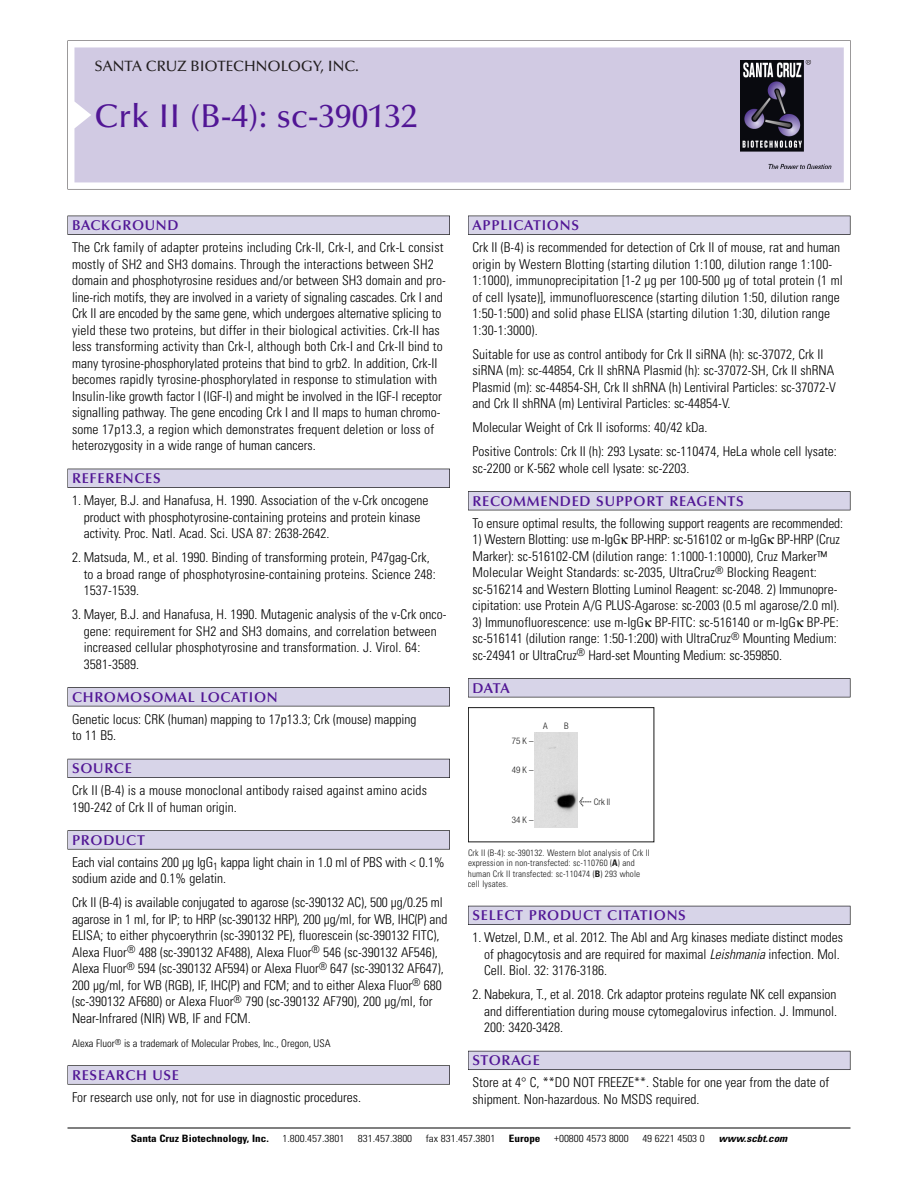
<style>
.page{position:relative;width:918px;height:1188px;background:#fff}
.page>*{position:absolute;margin:0;border:0;box-sizing:border-box;transform-origin:0 0}
.t1{font:500 33px "Optima";color:#511695}
.t2{font:500 15px "Optima";color:#231f20}
.t3{font:600 14.25px "Optima";letter-spacing:.05em;color:#511695}
.t4{font:300 condensed 13.5px/16.5px "Univers";color:#000}
.t5{font:300 condensed 10.5px "Univers";color:#000}
.t6{font:300 condensed 10.2px "Univers";color:#000;scale:1.1 1}
.t7{font:700 condensed 10.2px "Univers";color:#000;scale:1.1 1}
.t8{font:italic 700 condensed 10.2px "Univers";color:#000;scale:1.1 1}
.t9{font:300 condensed 9px/10.5px "Univers";letter-spacing:.015em;color:#191919}
.t10{font:300 condensed 9px "Helvetica Neue";color:#191919}
.s1{font-family:"Meta Plus";font-weight:400;font-stretch:normal;font-size:10.5px}
.s2{font-weight:700}
.s3{font-style:italic}
</style>
<div class="page">
<svg style="left:74px;top:41px;width:777px;height:148px"></svg>
<div style="left:74px;top:47px;width:770px;height:135px;background:#d1cae3"></div>
<img style="left:741px;top:60px;width:90px;height:108px">
<div style="left:68px;top:216px;width:382px;height:19px;background:#535256"></div>
<div style="left:68px;top:216px;width:381px;height:18px;background:#d7d4e8"></div>
<div style="left:68px;top:469px;width:382px;height:19px;background:#525156"></div>
<div style="left:68px;top:469px;width:381px;height:18px;background:#d7d4e8"></div>
<div style="left:68px;top:687px;width:382px;height:19px;background:#545357"></div>
<div style="left:68px;top:688px;width:381px;height:18px;background:#d7d4e8"></div>
<div style="left:68px;top:759px;width:382px;height:19px;background:#535259"></div>
<div style="left:68px;top:759px;width:381px;height:18px;background:#d7d4e8"></div>
<svg style="left:68px;top:830px;width:382px;height:20px"></svg>
<div style="left:68px;top:831px;width:381px;height:18px;background:#d7d4e8"></div>
<svg style="left:68px;top:1065px;width:382px;height:20px"></svg>
<div style="left:68px;top:1066px;width:381px;height:18px;background:#d7d4e8"></div>
<div style="left:468px;top:216px;width:382px;height:19px;background:#535256"></div>
<div style="left:468px;top:216px;width:382px;height:18px;background:#d7d4e8"></div>
<div style="left:468px;top:491px;width:382px;height:19px;background:#515155"></div>
<div style="left:468px;top:492px;width:382px;height:18px;background:#d7d4e8"></div>
<div style="left:468px;top:678px;width:382px;height:19px;background:#545357"></div>
<div style="left:468px;top:679px;width:382px;height:18px;background:#d7d4e8"></div>
<div style="left:468px;top:906px;width:382px;height:19px;background:#535259"></div>
<div style="left:468px;top:906px;width:382px;height:18px;background:#d7d4e8"></div>
<div style="left:468px;top:1051px;width:382px;height:19px;background:#595860"></div>
<div style="left:468px;top:1051px;width:382px;height:18px;background:#d7d4e8"></div>
<hr style="left:68px;top:1128px;width:782px;height:1px;background:#000">
<div style="left:468px;top:707px;width:186px;height:135px;border:1px solid #191919"></div>
<img style="left:535px;top:732px;width:42px;height:96px">
<p class="t2" style="left:94px;top:60px;width:266px">SANTA CRUZ BIOTECHNOLOGY, INC.</p>
<p class="t1" style="left:94px;top:102px;width:325px">Crk II (B-4): sc-390132</p>
<p class="t3" style="left:72px;top:219px;width:108px">BACKGROUND</p>
<p class="t4" style="left:72px;top:240px;width:375px">The Crk family of adapter proteins including Crk-II, Crk-I, and Crk-L consist mostly of SH2 and SH3 domains. Through the interactions between SH2 domain and phosphotyrosine residues and/or between SH3 domain and pro&shy;line-rich motifs, they are involved in a variety of signaling cascades. Crk I and Crk II are encoded by the same gene, which undergoes alternative splicing to yield these two proteins, but differ in their biological activities. Crk-II has less transforming activity than Crk-I, although both Crk-I and Crk-II bind to many tyrosine-phosphorylated proteins that bind to grb2. In addition, Crk-II becomes rapidly tyrosine-phosphorylated in response to stimulation with Insulin-like growth factor I (IGF-I) and might be involved in the IGF-I receptor signalling pathway. The gene encoding Crk I and II maps to human chromo&shy;some 17p13.3, a region which demonstrates frequent deletion or loss of heterozygosity in a wide range of human cancers.</p>
<p class="t3" style="left:72px;top:472px;width:90px">REFERENCES</p>
<p class="t4" style="left:84px;top:493px;width:346px;text-indent:-12px">1. Mayer, B.J. and Hanafusa, H. 1990. Association of the v-Crk oncogene product with phosphotyrosine-containing proteins and protein kinase activity. Proc. Natl. Acad. Sci. USA 87: 2638-2642.</p>
<p class="t4" style="left:84px;top:550px;width:353px;text-indent:-12px">2. Matsuda, M., et al. 1990. Binding of transforming protein, P47gag-Crk, to a broad range of phosphotyrosine-containing proteins. Science 248:<br>1537-1539.</p>
<p class="t4" style="left:84px;top:607px;width:364px;text-indent:-12px">3. Mayer, B.J. and Hanafusa, H. 1990. Mutagenic analysis of the v-Crk onco&shy;gene: requirement for SH2 and SH3 domains, and correlation between increased cellular phosphotyrosine and transformation. J. Virol. 64:<br>3581-3589.</p>
<p class="t3" style="left:72px;top:691px;width:207px">CHROMOSOMAL LOCATION</p>
<p class="t4" style="left:72px;top:712px;width:346px">Genetic locus: CRK (human) mapping to 17p13.3; Crk (mouse) mapping to 11 B5.</p>
<p class="t3" style="left:72px;top:762px;width:61px">SOURCE</p>
<p class="t4" style="left:72px;top:784px;width:356px">Crk II (B-4) is a mouse monoclonal antibody raised against amino acids<br>190-242 of Crk II of human origin.</p>
<p class="t3" style="left:72px;top:834px;width:74px">PRODUCT</p>
<p class="t4" style="left:72px;top:855px;width:374px">Each vial contains 200 µg IgG<sub>1</sub> kappa light chain in 1.0 ml of PBS with &lt; 0.1% sodium azide and 0.1% gelatin.</p>
<p class="t4" style="left:72px;top:896px;width:377px">Crk II (B-4) is available conjugated to agarose (sc-390132 AC), 500 µg/0.25 ml agarose in 1 ml, for IP; to HRP (sc-390132 HRP), 200 µg/ml, for WB, IHC(P) and ELISA; to either phycoerythrin (sc-390132 PE), fluorescein (sc-390132 FITC), Alexa Fluor<sup>®</sup> 488 (sc-390132 AF488), Alexa Fluor<sup>®</sup> 546 (sc-390132 AF546), Alexa Fluor<sup>®</sup> 594 (sc-390132 AF594) or Alexa Fluor<sup>®</sup> 647 (sc-390132 AF647), 200 µg/ml, for WB (RGB), IF, IHC(P) and FCM; and to either Alexa Fluor<sup>®</sup> 680 (sc-390132 AF680) or Alexa Fluor<sup>®</sup> 790 (sc-390132 AF790), 200 µg/ml, for Near-Infrared (NIR) WB, IF and FCM.</p>
<p class="t5" style="left:72px;top:1039px;width:260px">Alexa Fluor<sup>®</sup> is a trademark of Molecular Probes, Inc., Oregon, USA</p>
<p class="t3" style="left:72px;top:1069px;width:109px">RESEARCH USE</p>
<p class="t4" style="left:72px;top:1090px;width:291px">For research use only, not for use in diagnostic procedures.</p>
<p class="t3" style="left:473px;top:219px;width:108px">APPLICATIONS</p>
<p class="t4" style="left:473px;top:240px;width:372px">Crk II (B-4) is recommended for detection of Crk II of mouse, rat and human origin by Western Blotting (starting dilution 1:100, dilution range 1:100- 1:1000), immunoprecipitation [1-2 µg per 100-500 µg of total protein (1 ml of cell lysate)], immunofluorescence (starting dilution 1:50, dilution range 1:50-1:500) and solid phase ELISA (starting dilution 1:30, dilution range 1:30-1:3000).</p>
<p class="t4" style="left:473px;top:347px;width:365px">Suitable for use as control antibody for Crk II siRNA (h): sc-37072, Crk II siRNA (m): sc-44854, Crk II shRNA Plasmid (h): sc-37072-SH, Crk II shRNA Plasmid (m): sc-44854-SH, Crk II shRNA (h) Lentiviral Particles: sc-37072-V and Crk II shRNA (m) Lentiviral Particles: sc-44854-V.</p>
<p class="t4" style="left:473px;top:420px;width:237px">Molecular Weight of Crk II isoforms: 40/42 kDa.</p>
<p class="t4" style="left:473px;top:444px;width:366px">Positive Controls: Crk II (h): 293 Lysate: sc-110474, HeLa whole cell lysate: sc-2200 or K-562 whole cell lysate: sc-2203.</p>
<p class="t3" style="left:473px;top:495px;width:273px">RECOMMENDED SUPPORT REAGENTS</p>
<p class="t4" style="left:473px;top:516px;width:372px">To ensure optimal results, the following support reagents are recommended:</p>
<p class="t4" style="left:473px;top:532px;width:369px">1) Western Blotting: use m-IgG BP-HRP: sc-516102 or m-IgG BP-HRP (Cruz Marker): sc-516102-CM (dilution range: 1:1000-1:10000), Cruz Marker™ Molecular Weight Standards: sc-2035, UltraCruz<sup>®</sup> Blocking Reagent: sc-516214 and Western Blotting Luminol Reagent: sc-2048. 2) Immunopre&shy;cipitation: use Protein A/G PLUS-Agarose: sc-2003 (0.5 ml agarose/2.0 ml).</p>
<p class="t4" style="left:473px;top:615px;width:368px">3) Immunofluorescence: use m-IgG BP-FITC: sc-516140 or m-IgG BP-PE: sc-516141 (dilution range: 1:50-1:200) with UltraCruz<sup>®</sup> Mounting Medium: sc-24941 or UltraCruz<sup>®</sup> Hard-set Mounting Medium: sc-359850.</p>
<p class="t3" style="left:473px;top:682px;width:39px">DATA</p>
<p class="t10" style="left:512px;top:738px;width:23px">75K–</p>
<p class="t10" style="left:512px;top:766px;width:23px">49K–</p>
<p class="t10" style="left:543px;top:723px;width:6px">A</p>
<p class="t10" style="left:564px;top:723px;width:6px">B</p>
<p class="t10" style="left:512px;top:816px;width:23px">34K–</p>
<p class="t10" style="left:579px;top:798px;width:32px"><span class="s1">&lt;</span> Crk II</p>
<p class="t9" style="left:468px;top:848px;width:183px">Crk II (B-4): sc-390132. Western blot analysis of Crk II expression in non-transfected: sc-110760 (<span class="s2">A</span>) and human Crk II transfected: sc-110474 (<span class="s2">B</span>) 293 whole cell lysates.</p>
<p class="t3" style="left:473px;top:909px;width:215px">SELECT PRODUCT CITATIONS</p>
<p class="t4" style="left:484px;top:931px;width:360px;text-indent:-12px">1. Wetzel, D.M., et al. 2012. The Abl and Arg kinases mediate distinct modes of phagocytosis and are required for maximal <span class="s3">Leishmania</span> infection. Mol.<br>Cell. Biol. 32: 3176-3186.</p>
<p class="t4" style="left:484px;top:988px;width:354px;text-align:justify;text-indent:-12px">2. Nabekura, T., et al. 2018. Crk adaptor proteins regulate NK cell expansion and differentiation during mouse cytomegalovirus infection. J. Immunol.<br>200: 3420-3428.</p>
<p class="t3" style="left:473px;top:1054px;width:69px">STORAGE</p>
<p class="t4" style="left:473px;top:1076px;width:358px">Store at 4° C, **DO NOT FREEZE**. Stable for one year from the date of shipment. Non-hazardous. No MSDS required.</p>
<p class="t7" style="left:131px;top:1135px;width:127px">Santa Cruz Biotechnology, Inc.</p>
<p class="t6" style="left:282px;top:1135px;width:58px">1.800.457.3801</p>
<p class="t6" style="left:358px;top:1135px;width:51px">831.457.3800</p>
<p class="t6" style="left:426px;top:1135px;width:65px">fax 831.457.3801</p>
<p class="t7" style="left:509px;top:1135px;width:30px">Europe</p>
<p class="t6" style="left:554px;top:1135px;width:69px">+00800 4573 8000</p>
<p class="t6" style="left:642px;top:1135px;width:58px">49 6221 4503 0</p>
<p class="t8" style="left:719px;top:1135px;width:66px">www.scbt.com</p>
</div>
